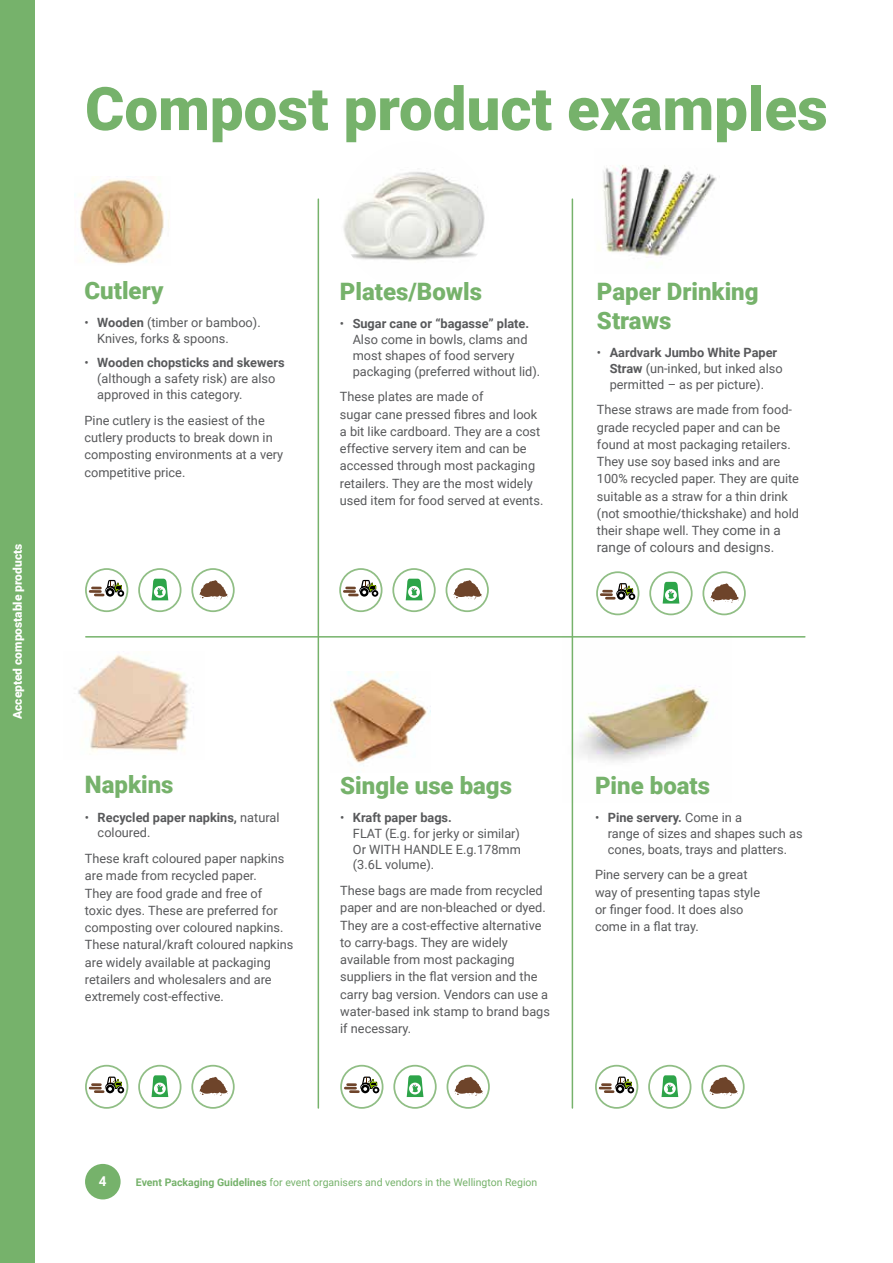
<style>
.page{position:relative;width:893px;height:1263px;background:#fff}
.page>*{position:absolute;margin:0;border:0;box-sizing:border-box;transform-origin:0 0}
.t1{font:900 60px "Roboto";color:#76b26b}
.t2{font:900 24px/28.8px "Roboto";color:#76b26b}
.t3{font:13.5px "Roboto";color:#58595b}
.t4{font:700 13.5px "Roboto";color:#fff}
.t5{font:12.75px/17.2px "Roboto";color:#58595b}
.t6{font:700 12.75px/15.8px "Roboto";color:#58595b}
.t7{font:900 12px "Roboto";color:#fff}
.t8{font:10.5px "Roboto";color:#76b26b}
.s1{font-weight:700}
.s2{font-size:13.5px}
.s3{font-weight:400}
</style>
<div class="page">
<img style="left:78px;top:655px;width:111px;height:97px">
<img style="left:340px;top:142px;width:148px;height:148px;border-radius:74px">
<img style="left:571px;top:633px;width:138px;height:169px">
<img style="left:330px;top:672px;width:101px;height:94px">
<div style="left:0;top:0;width:34px;height:1263px;background:#76b26b"></div>
<hr style="left:318px;top:199px;width:1px;height:909px;background:#76b26b">
<hr style="left:572px;top:199px;width:1px;height:909px;background:#76b26b">
<hr style="left:86px;top:636px;width:719px;height:2px;background:#76b26b">
<img style="left:79px;top:178px;width:90px;height:86px">
<img style="left:602px;top:165px;width:115px;height:93px">
<svg style="left:345px;top:1076px;width:34px;height:17px"></svg>
<div style="left:340px;top:1065px;width:43px;height:44px;border:2px solid #90be85;border-radius:50%"></div>
<svg style="left:600px;top:1076px;width:34px;height:17px"></svg>
<div style="left:595px;top:1065px;width:43px;height:44px;border:2px solid #90be85;border-radius:50%"></div>
<svg style="left:407px;top:1075px;width:16px;height:22px"></svg>
<div style="left:393px;top:1065px;width:44px;height:44px;border:2px solid #90be85;border-radius:50%"></div>
<svg style="left:661px;top:1075px;width:17px;height:22px"></svg>
<div style="left:648px;top:1065px;width:43px;height:44px;border:2px solid #90be85;border-radius:50%"></div>
<svg style="left:90px;top:580px;width:34px;height:17px"></svg>
<div style="left:85px;top:568px;width:43px;height:44px;border:2px solid #90be85;border-radius:50%"></div>
<svg style="left:152px;top:579px;width:16px;height:21px"></svg>
<div style="left:138px;top:568px;width:43px;height:44px;border:2px solid #90be85;border-radius:50%"></div>
<svg style="left:199px;top:580px;width:29px;height:20px"></svg>
<div style="left:191px;top:568px;width:44px;height:44px;border:2px solid #90be85;border-radius:50%"></div>
<svg style="left:344px;top:580px;width:34px;height:17px"></svg>
<div style="left:339px;top:568px;width:43px;height:44px;border:2px solid #90be85;border-radius:50%"></div>
<svg style="left:406px;top:579px;width:16px;height:21px"></svg>
<div style="left:392px;top:568px;width:44px;height:44px;border:2px solid #90be85;border-radius:50%"></div>
<svg style="left:453px;top:580px;width:29px;height:20px"></svg>
<div style="left:446px;top:568px;width:43px;height:44px;border:2px solid #90be85;border-radius:50%"></div>
<svg style="left:601px;top:583px;width:34px;height:17px"></svg>
<div style="left:596px;top:571px;width:43px;height:44px;border:2px solid #90be85;border-radius:50%"></div>
<svg style="left:663px;top:582px;width:16px;height:21px"></svg>
<div style="left:649px;top:571px;width:44px;height:44px;border:2px solid #90be85;border-radius:50%"></div>
<svg style="left:710px;top:583px;width:29px;height:20px"></svg>
<div style="left:702px;top:571px;width:44px;height:44px;border:2px solid #90be85;border-radius:50%"></div>
<svg style="left:90px;top:1076px;width:34px;height:17px"></svg>
<div style="left:85px;top:1065px;width:43px;height:44px;border:2px solid #90be85;border-radius:50%"></div>
<svg style="left:152px;top:1075px;width:16px;height:22px"></svg>
<div style="left:138px;top:1065px;width:43px;height:44px;border:2px solid #90be85;border-radius:50%"></div>
<svg style="left:199px;top:1077px;width:29px;height:19px"></svg>
<div style="left:191px;top:1065px;width:44px;height:44px;border:2px solid #90be85;border-radius:50%"></div>
<svg style="left:454px;top:1077px;width:29px;height:19px"></svg>
<div style="left:447px;top:1065px;width:43px;height:44px;border:2px solid #90be85;border-radius:50%"></div>
<svg style="left:709px;top:1077px;width:29px;height:19px"></svg>
<div style="left:701px;top:1065px;width:44px;height:44px;border:2px solid #90be85;border-radius:50%"></div>
<div style="left:85px;top:1164px;width:36px;height:35px;background:#76b26b;border-radius:50%"></div>
<p class="t7" style="left:13px;top:719px;width:177px;rotate:-90deg">Accepted compostable products</p>
<h1 class="t1" style="left:85px;top:84px;width:744px">Compost product examples</h1>
<h2 class="t2" style="left:85px;top:278px;width:80px">Cutlery</h2>
<p class="t5" style="left:97px;top:316px;width:165px;line-height:15.8px;text-indent:-13px">• <span class="s1">Wooden</span> (timber or bamboo).<br>Knives, forks &amp; spoons.</p>
<p class="t5" style="left:97px;top:356px;width:189px;line-height:15.8px;text-indent:-13px">• <span class="s1">Wooden chopsticks and skewers </span>(although a safety risk) are also approved in this category.</p>
<p class="t5" style="left:85px;top:412px;width:200px">Pine cutlery is the easiest of the cutlery products to break down in composting environments at a very competitive price.</p>
<h2 class="t2" style="left:340px;top:279px;width:144px">Plates/Bowls</h2>
<p class="t5" style="left:353px;top:317px;width:189px;line-height:15.8px;text-indent:-13px">• <span class="s1">Sugar cane or “bagasse” plate.<br></span>Also come in bowls, clams and most shapes of food servery packaging (preferred without lid).</p>
<p class="t5" style="left:340px;top:389px;width:205px">These plates are made of<br>sugar cane pressed fibres and look a bit like cardboard. They are a cost effective servery item and can be accessed through most packaging retailers. They are the most widely used item for food served at events.</p>
<h2 class="t2" style="left:597px;top:279px;width:163px">Paper Drinking<br>Straws</h2>
<p class="t5" style="left:610px;top:345px;width:174px;line-height:15.8px;text-indent:-13px">• <span class="s1">Aardvark Jumbo White Paper<br>Straw</span> (un-inked, but inked also permitted – as per picture).</p>
<p class="t5" style="left:597px;top:402px;width:204px">These straws are made from food&shy;grade recycled paper and can be found at most packaging retailers.<br>They use soy based inks and are 100% recycled paper. They are quite suitable as a straw for a thin drink (not smoothie/thickshake) and hold their shape well. They <span class="s2">come in a</span></p>
<p class="t3" style="left:597px;top:541px;width:179px">range of colours and designs.</p>
<h2 class="t2" style="left:85px;top:772px;width:90px">Napkins</h2>
<p class="t6" style="left:98px;top:809px;width:183px;text-indent:-13px"><span class="s3">•</span> Recycled paper napkins, <span class="s3">natural coloured.</span></p>
<p class="t5" style="left:85px;top:851px;width:210px">These kraft coloured paper napkins are made from recycled paper.<br>They are food grade and free of<br>toxic dyes. These are preferred for composting over coloured napkins.<br>These natural/kraft coloured napkins are widely available at packaging retailers and wholesalers and are extremely cost-effective.</p>
<h2 class="t2" style="left:340px;top:772px;width:173px">Single use bags</h2>
<p class="t5" style="left:353px;top:810px;width:169px;line-height:15.8px;text-indent:-13px">• <span class="s1">Kraft paper bags.<br></span>FLAT (E.g. for jerky or similar)<br>Or WITH HANDLE E.g.178mm (3.6L volume).</p>
<p class="t5" style="left:340px;top:883px;width:211px">These bags are made from recycled paper and are non-bleached or dyed.<br>They are a cost-effective alternative to carry-bags. They are widely available from most packaging suppliers in the flat version and the carry bag version. Vendors can use a water-based ink stamp to brand bags if necessary.</p>
<h2 class="t2" style="left:595px;top:772px;width:117px">Pine boats</h2>
<p class="t5" style="left:608px;top:810px;width:196px;line-height:15.8px;text-indent:-13px">• <span class="s1">Pine servery.</span> Come in a<br>range of sizes and shapes such as cones, boats, trays and platters.</p>
<p class="t5" style="left:595px;top:867px;width:167px">Pine servery can be a great way of presenting tapas style or finger food. It does also come in a flat tray.</p>
<p class="t4" style="left:99px;top:1176px;width:9px">4</p>
<p class="t8" style="left:136px;top:1177px;width:403px"><span class="s1">Event Packaging Guidelines</span> for event organisers and vendors in the Wellington Region</p>
</div>
